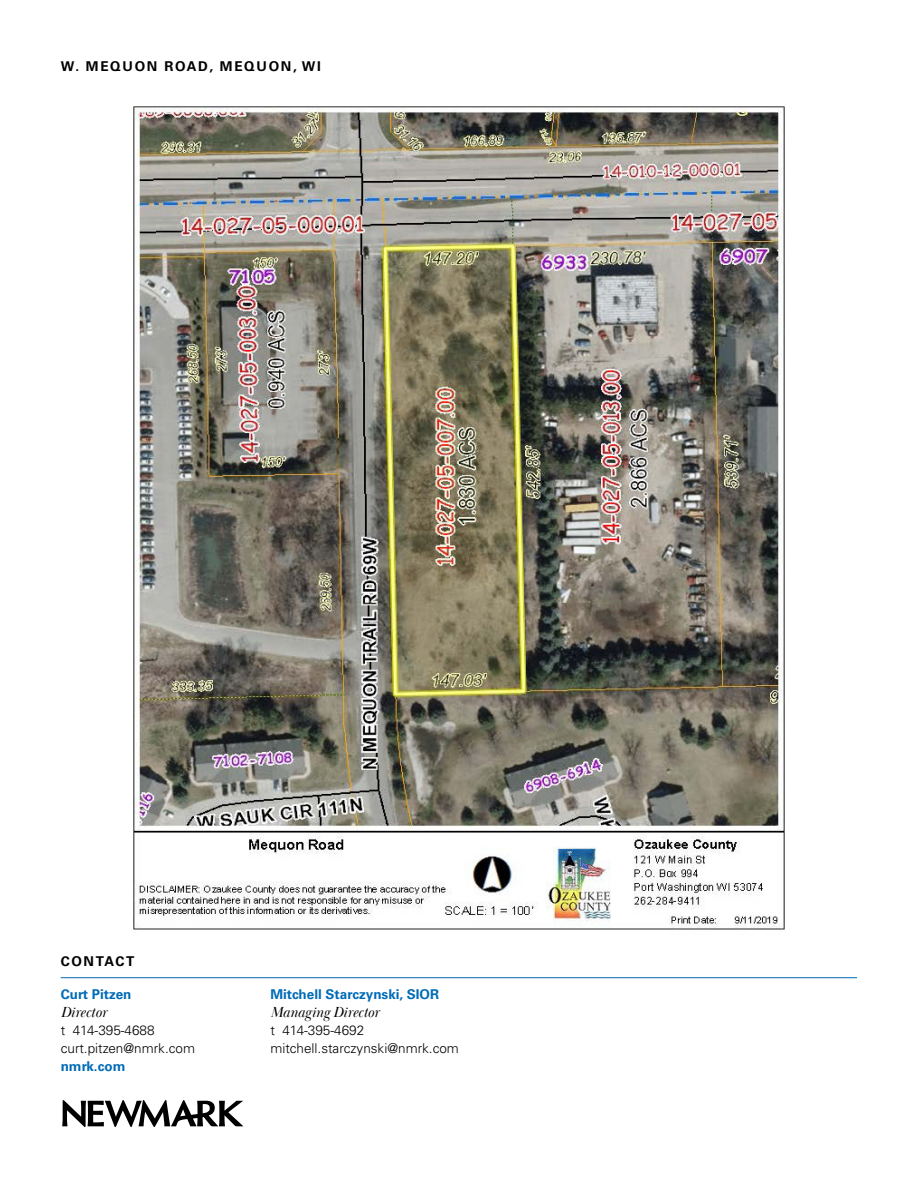
<style>
.page{position:relative;width:918px;height:1188px;background:#fff}
.page>*{position:absolute;margin:0;border:0;box-sizing:border-box;transform-origin:0 0}
.t1{font:italic 15px "Baskerville Display PT";color:#000100}
.t2{font:300 13.5px/18px "Univers LT Pro 45";color:#000100}
.t3{font:700 13.5px "Univers LT Pro 65";color:#006bb7}
.t4{font:700 13.5px "Univers LT Pro 65";letter-spacing:.125em;color:#000100}
.t5{font:700 13.5px "Univers LT Pro 65";letter-spacing:.125em;color:#000}
</style>
<div class="page">
<svg style="left:62px;top:1100px;width:181px;height:27px"></svg>
<img style="left:133px;top:106px;width:652px;height:824px">
<hr style="left:61px;top:977px;width:796px;height:1px;background:#006bb7">
<p class="t4" style="left:61px;top:56px;width:262px">W. MEQUON ROAD, MEQUON, WI</p>
<p class="t5" style="left:61px;top:952px;width:75px">CONTACT</p>
<p class="t3" style="left:61px;top:985px;width:72px">Curt Pitzen</p>
<p class="t1" style="left:61px;top:1004px;width:47px">Director</p>
<p class="t2" style="left:61px;top:1021px;width:136px">t 414-395-4688 curt.pitzen@nmrk.com</p>
<p class="t3" style="left:61px;top:1056px;width:66px">nmrk.com</p>
<p class="t3" style="left:270px;top:985px;width:170px">Mitchell Starczynski, SIOR</p>
<p class="t1" style="left:270px;top:1004px;width:110px">Managing Director</p>
<p class="t2" style="left:270px;top:1021px;width:190px">t 414-395-4692 mitchell.starczynski@nmrk.com</p>
</div>
